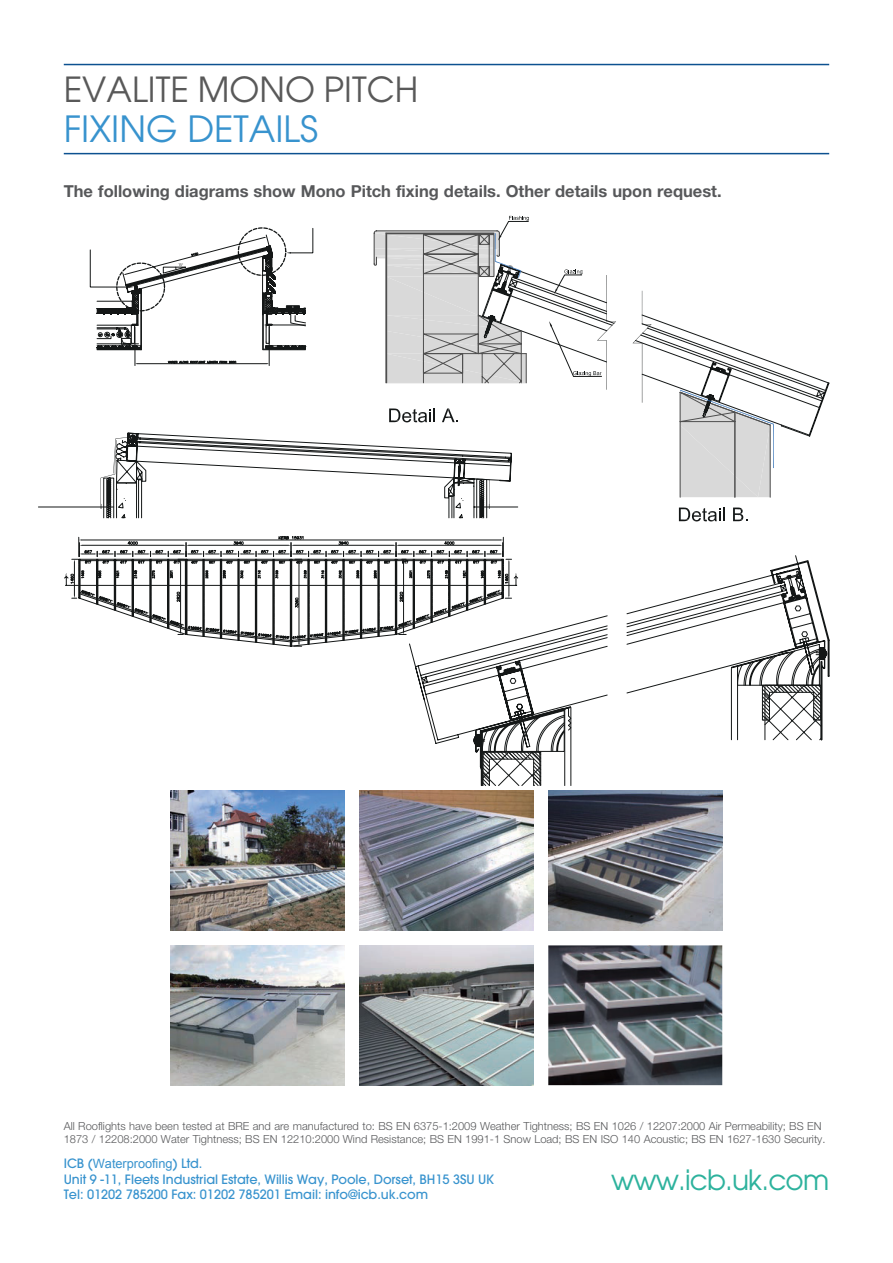
<style>
.page{position:relative;width:893px;height:1263px;background:#fff}
.page>*{position:absolute;margin:0;border:0;box-sizing:border-box;transform-origin:0 0}
.t1{font:36px "Avant Garde";color:#3893ce}
.t2{font:34.5px "Avant Garde";color:#595959}
.t3{font:27.9px "Avant Garde";letter-spacing:-.03em;color:#2db29d}
.t4{font:700 16.5px "Helvetica Neue";color:#57585a}
.t5{font:500 12.75px/15.3px "Avant Garde";letter-spacing:-.005em;color:#3893ce}
.t6{font:12.75px "Arial";letter-spacing:-.005em;color:#3893ce}
.t7{font:300 11.1px/13.4px "Helvetica Neue";color:#57585a}
.s1{font-family:"Avant Garde";font-weight:500}
</style>
<div class="page">
<hr style="left:64px;top:153px;width:765px;height:1px;background:#0d5190">
<hr style="left:64px;top:64px;width:765px;height:1px;background:#0d5190">
<hr style="left:606px;top:340px;width:1px;height:50px;background:#141717">
<svg style="left:374px;top:216px;width:242px;height:167px"></svg>
<hr style="left:606px;top:275px;width:1px;height:47px;background:#141717">
<svg style="left:632px;top:314px;width:198px;height:184px"></svg>
<hr style="left:642px;top:291px;width:1px;height:33px;background:#141717">
<svg style="left:389px;top:408px;width:46px;height:14px"></svg>
<svg style="left:442px;top:408px;width:16px;height:14px"></svg>
<svg style="left:679px;top:507px;width:46px;height:14px"></svg>
<svg style="left:733px;top:507px;width:15px;height:14px"></svg>
<svg style="left:38px;top:433px;width:480px;height:85px"></svg>
<svg style="left:64px;top:536px;width:454px;height:110px"></svg>
<svg style="left:90px;top:227px;width:224px;height:139px"></svg>
<svg style="left:409px;top:615px;width:413px;height:171px"></svg>
<svg style="left:627px;top:555px;width:202px;height:185px"></svg>
<img style="left:171px;top:791px;width:173px;height:139px">
<img style="left:359px;top:791px;width:174px;height:139px">
<img style="left:548px;top:791px;width:174px;height:139px">
<img style="left:171px;top:945px;width:174px;height:140px">
<img style="left:360px;top:945px;width:173px;height:140px">
<img style="left:548px;top:945px;width:174px;height:140px">
<p class="t2" style="left:64px;top:68px;width:356px">EVALITE MONO PITCH</p>
<p class="t1" style="left:64px;top:107px;width:256px">FIXING DETAILS</p>
<p class="t4" style="left:64px;top:181px;width:659px">The following diagrams show Mono Pitch fixing details. Other details upon request.</p>
<p class="t7" style="left:64px;top:1119px;width:763px">All Rooflights have been tested at BRE and are manufactured to: BS EN 6375-1:2009 Weather Tightness; BS EN 1026 / 12207:2000 Air Permeability; BS EN<br>1873 / 12208:2000 Water Tightness; BS EN 12210:2000 Wind Resistance; BS EN 1991-1 Snow Load; BS EN ISO 140 Acoustic; BS EN 1627-1630 Security.</p>
<p class="t6" style="left:64px;top:1155px;width:140px"><span class="s1">ICB (</span>Waterproofing<span class="s1">) Ltd.</span></p>
<p class="t5" style="left:64px;top:1171px;width:432px">Unit 9 -11, Fleets Industrial Estate, Willis Way, Poole, Dorset, BH15 3SU UK<br>Tel: 01202 785200 Fax: 01202 785201 Email: info@icb.uk.com</p>
<h3 class="t3" style="left:611px;top:1162px;width:219px">www.icb.uk.com</h3>
</div>
